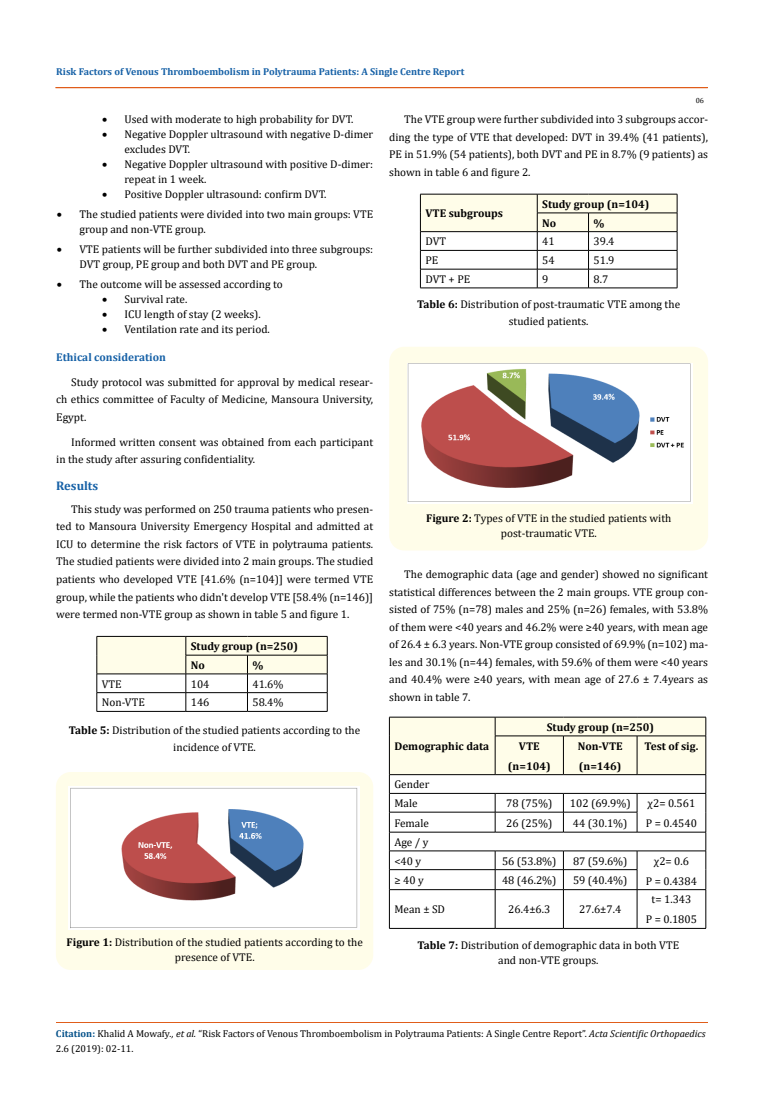
<style>
.page{position:relative;width:764px;height:1110px;background:#fff}
.page>*{position:absolute;margin:0;border:0;box-sizing:border-box;transform-origin:0 0}
.t1{font:700 12.5px "Cambria";color:#1560a6}
.t2{font:11.25px/17.5px "Cambria";color:#000}
.t3{font:700 11.25px/18.8px "Cambria";color:#000}
.t4{font:700 11.25px "Cambria";color:#1560a6}
.t5{font:10px/15px "Cambria";color:#000}
.t6{font:700 10px "Cambria";color:#1560a6}
.t7{font:7.5px "Cambria";color:#000}
.s1{font-weight:700}
.s2{font-weight:700;color:#035089}
.s3{font-style:italic}
</style>
<div class="page">
<hr style="left:56px;top:1022px;width:651px;height:1px;background:#e05d1a">
<svg style="left:97px;top:636px;width:231px;height:75px"></svg>
<hr style="left:97px;top:711px;width:89px;height:1px;background:#000">
<hr style="left:186px;top:711px;width:61px;height:1px;background:#000">
<hr style="left:247px;top:711px;width:80px;height:1px;background:#000">
<div style="left:56px;top:772px;width:317px;height:198px;background:#fffde9;border-radius:15px"></div>
<svg style="left:420px;top:194px;width:258px;height:94px"></svg>
<hr style="left:420px;top:288px;width:117px;height:1px;background:#000">
<hr style="left:537px;top:288px;width:51px;height:1px;background:#000">
<hr style="left:588px;top:288px;width:89px;height:1px;background:#000">
<img style="left:68px;top:787px;width:292px;height:142px">
<div style="left:389px;top:347px;width:319px;height:204px;background:#fffde9;border-radius:15px"></div>
<img style="left:407px;top:363px;width:285px;height:141px">
<svg style="left:389px;top:717px;width:317px;height:172px"></svg>
<hr style="left:389px;top:889px;width:106px;height:1px;background:#000">
<hr style="left:389px;top:890px;width:1px;height:38px;background:#000">
<hr style="left:495px;top:889px;width:68px;height:1px;background:#000">
<hr style="left:495px;top:890px;width:1px;height:38px;background:#000">
<hr style="left:563px;top:889px;width:74px;height:1px;background:#000">
<hr style="left:563px;top:890px;width:1px;height:38px;background:#000">
<hr style="left:637px;top:889px;width:69px;height:1px;background:#000">
<hr style="left:637px;top:890px;width:1px;height:38px;background:#000">
<hr style="left:705px;top:890px;width:1px;height:38px;background:#000">
<hr style="left:389px;top:928px;width:106px;height:1px;background:#000">
<hr style="left:495px;top:928px;width:68px;height:1px;background:#000">
<hr style="left:563px;top:928px;width:74px;height:1px;background:#000">
<hr style="left:637px;top:928px;width:69px;height:1px;background:#000">
<hr style="left:56px;top:88px;width:651px;height:1px;background:#e05d1a">
<div style="left:56px;top:87px;width:651px;height:1px;border:1px solid #e05d1a"></div>
<p class="t6" style="left:56px;top:65px;width:410px">Risk Factors of Venous Thromboembolism in Polytrauma Patients: A Single Centre Report</p>
<p class="t2" style="left:102px;top:111px;width:253px">• Used with moderate to high probability for DVT.</p>
<p class="t2" style="left:124px;top:127px;width:250px;line-height:15px;text-indent:-22px">• Negative Doppler ultrasound with negative D-dimer excludes DVT.</p>
<p class="t2" style="left:124px;top:157px;width:250px;line-height:15px;text-indent:-22px">• Negative Doppler ultrasound with positive D-dimer: repeat in 1 week.</p>
<p class="t2" style="left:102px;top:186px;width:226px">• Positive Doppler ultrasound: confirm DVT.</p>
<p class="t2" style="left:79px;top:207px;width:295px;line-height:15px;text-indent:-22px">• The studied patients were divided into two main groups: VTE group and non-VTE group.</p>
<p class="t2" style="left:79px;top:242px;width:295px;line-height:15px;text-indent:-22px">• VTE patients will be further subdivided into three subgroups:<br>DVT group, PE group and both DVT and PE group.</p>
<p class="t2" style="left:57px;top:276px;width:227px">• The outcome will be assessed according to</p>
<p class="t2" style="left:102px;top:291px;width:87px">• Survival rate.</p>
<p class="t2" style="left:102px;top:306px;width:160px">• ICU length of stay (2 weeks).</p>
<p class="t2" style="left:102px;top:321px;width:169px">• Ventilation rate and its period.</p>
<p class="t7" style="left:696px;top:96px;width:10px">06</p>
<p class="t2" style="left:389px;top:111px;width:320px;text-align:justify;text-indent:15px">The VTE group were further subdivided into 3 subgroups accor&shy;ding the type of VTE that developed: DVT in 39.4% (41 patients), PE in 51.9% (54 patients), both DVT and PE in 8.7% (9 patients) as shown in table 6 and figure 2.</p>
<p class="t3" style="left:425px;top:204px;width:79px">VTE subgroups</p>
<p class="t3" style="left:542px;top:194px;width:109px">Study group (n=104)<br>No</p>
<p class="t3" style="left:593px;top:213px;width:12px">%</p>
<p class="t2" style="left:425px;top:233px;width:22px">DVT</p>
<p class="t2" style="left:542px;top:233px;width:14px">41</p>
<p class="t2" style="left:593px;top:233px;width:23px">39.4</p>
<p class="t2" style="left:425px;top:252px;width:14px">PE</p>
<p class="t2" style="left:542px;top:252px;width:14px">54</p>
<p class="t2" style="left:593px;top:252px;width:23px">51.9</p>
<p class="t2" style="left:425px;top:270px;width:46px">DVT + PE</p>
<p class="t2" style="left:542px;top:270px;width:8px">9</p>
<p class="t2" style="left:593px;top:270px;width:16px">8.7</p>
<p class="t2" style="left:417px;top:296px;width:264px;line-height:16.9px;text-align:center"><span class="s1">Table 6:</span> Distribution of post-traumatic VTE among the studied patients.</p>
<p class="t4" style="left:56px;top:349px;width:111px">Ethical consideration</p>
<p class="t2" style="left:56px;top:373px;width:318px;text-align:justify;text-indent:15px">Study protocol was submitted for approval by medical resear&shy;ch ethics committee of Faculty of Medicine, Mansoura University, Egypt.</p>
<p class="t2" style="left:56px;top:433px;width:318px;text-indent:15px">Informed written consent was obtained from each participant in the study after assuring confidentiality.</p>
<p class="t2" style="left:56px;top:500px;width:318px;text-align:justify;text-indent:15px">This study was performed on 250 trauma patients who presen&shy;ted to Mansoura University Emergency Hospital and admitted at ICU to determine the risk factors of VTE in polytrauma patients.<br>The studied patients were divided into 2 main groups. The studied patients who developed VTE [41.6% (n=104)] were termed VTE group, while the patients who didn't develop VTE [58.4% (n=146)] were termed non-VTE group as shown in table 5 and figure 1.</p>
<p class="t1" style="left:56px;top:477px;width:44px">Results</p>
<p class="t3" style="left:191px;top:637px;width:109px">Study group (n=250)<br>No</p>
<p class="t3" style="left:252px;top:655px;width:12px">%</p>
<p class="t2" style="left:102px;top:675px;width:21px">VTE</p>
<p class="t2" style="left:191px;top:675px;width:20px">104</p>
<p class="t2" style="left:252px;top:675px;width:33px">41.6%</p>
<p class="t2" style="left:102px;top:694px;width:45px">Non-VTE</p>
<p class="t2" style="left:191px;top:694px;width:20px">146</p>
<p class="t2" style="left:252px;top:694px;width:33px">58.4%</p>
<p class="t2" style="left:69px;top:721px;width:293px;line-height:16.9px;text-align:center"><span class="s1">Table 5:</span> Distribution of the studied patients according to the incidence of VTE.</p>
<p class="t2" style="left:67px;top:934px;width:298px;line-height:15px;text-align:center"><span class="s1">Figure 1:</span> Distribution of the studied patients according to the presence of VTE.</p>
<p class="t2" style="left:426px;top:510px;width:247px;line-height:15px;text-align:center"><span class="s1">Figure 2:</span> Types of VTE in the studied patients with post-traumatic VTE.</p>
<p class="t2" style="left:389px;top:565px;width:320px;text-align:justify;text-indent:15px">The demographic data (age and gender) showed no significant statistical differences between the 2 main groups. VTE group con&shy;sisted of 75% (n=78) males and 25% (n=26) females, with 53.8% of them were &lt;40 years and 46.2% were ≥40 years, with mean age of 26.4 ± 6.3 years. Non-VTE group consisted of 69.9% (n=102) ma&shy;les and 30.1% (n=44) females, with 59.6% of them were &lt;40 years and 40.4% were ≥40 years, with mean age of 27.6 ± 7.4years as shown in table 7.</p>
<p class="t3" style="left:394px;top:737px;width:96px">Demographic data</p>
<p class="t2" style="left:394px;top:775px;width:37px;line-height:18.8px">Gender<br>Male</p>
<p class="t3" style="left:547px;top:717px;width:109px">Study group (n=250)</p>
<p class="t3" style="left:508px;top:735px;width:44px;line-height:20px;text-align:center">VTE (n=104)</p>
<p class="t3" style="left:578px;top:735px;width:46px;line-height:20px">Non-VTE (n=146)</p>
<p class="t3" style="left:644px;top:736px;width:55px">Test of sig.</p>
<p class="t2" style="left:506px;top:795px;width:48px">78 (75%)</p>
<p class="t2" style="left:570px;top:795px;width:62px">102 (69.9%)</p>
<p class="t2" style="left:647px;top:795px;width:49px">χ2= 0.561</p>
<p class="t2" style="left:394px;top:814px;width:36px">Female</p>
<p class="t2" style="left:506px;top:814px;width:48px">26 (25%)</p>
<p class="t2" style="left:573px;top:814px;width:56px">44 (30.1%)</p>
<p class="t2" style="left:646px;top:815px;width:53px">P = 0.4540</p>
<p class="t2" style="left:394px;top:833px;width:36px;line-height:18.8px">Age / y &lt;40 y</p>
<p class="t2" style="left:502px;top:852px;width:56px">56 (53.8%)</p>
<p class="t2" style="left:573px;top:852px;width:56px">87 (59.6%)</p>
<p class="t2" style="left:654px;top:852px;width:37px">χ2= 0.6</p>
<p class="t2" style="left:394px;top:871px;width:31px">≥ 40 y</p>
<p class="t2" style="left:502px;top:871px;width:56px">48 (46.2%)</p>
<p class="t2" style="left:573px;top:871px;width:56px">59 (40.4%)</p>
<p class="t2" style="left:646px;top:872px;width:53px">P = 0.4384</p>
<p class="t2" style="left:394px;top:901px;width:52px">Mean ± SD</p>
<p class="t2" style="left:508px;top:901px;width:44px">26.4±6.3</p>
<p class="t2" style="left:579px;top:901px;width:44px">27.6±7.4</p>
<p class="t2" style="left:646px;top:890px;width:53px;line-height:20px;text-align:center">t= 1.343<br>P = 0.1805</p>
<p class="t2" style="left:417px;top:937px;width:263px;line-height:15px;text-align:center"><span class="s1">Table 7:</span> Distribution of demographic data in both VTE and non-VTE groups.</p>
<p class="t5" style="left:56px;top:1026px;width:651px"><span class="s2">Citation:</span> Khalid A Mowafy<span class="s3">., et al.</span> “Risk Factors of Venous Thromboembolism in Polytrauma Patients: A Single Centre Report”. <span class="s3">Acta Scientific Orthopaedics<br></span>2.6 (2019): 02-11.</p>
</div>
